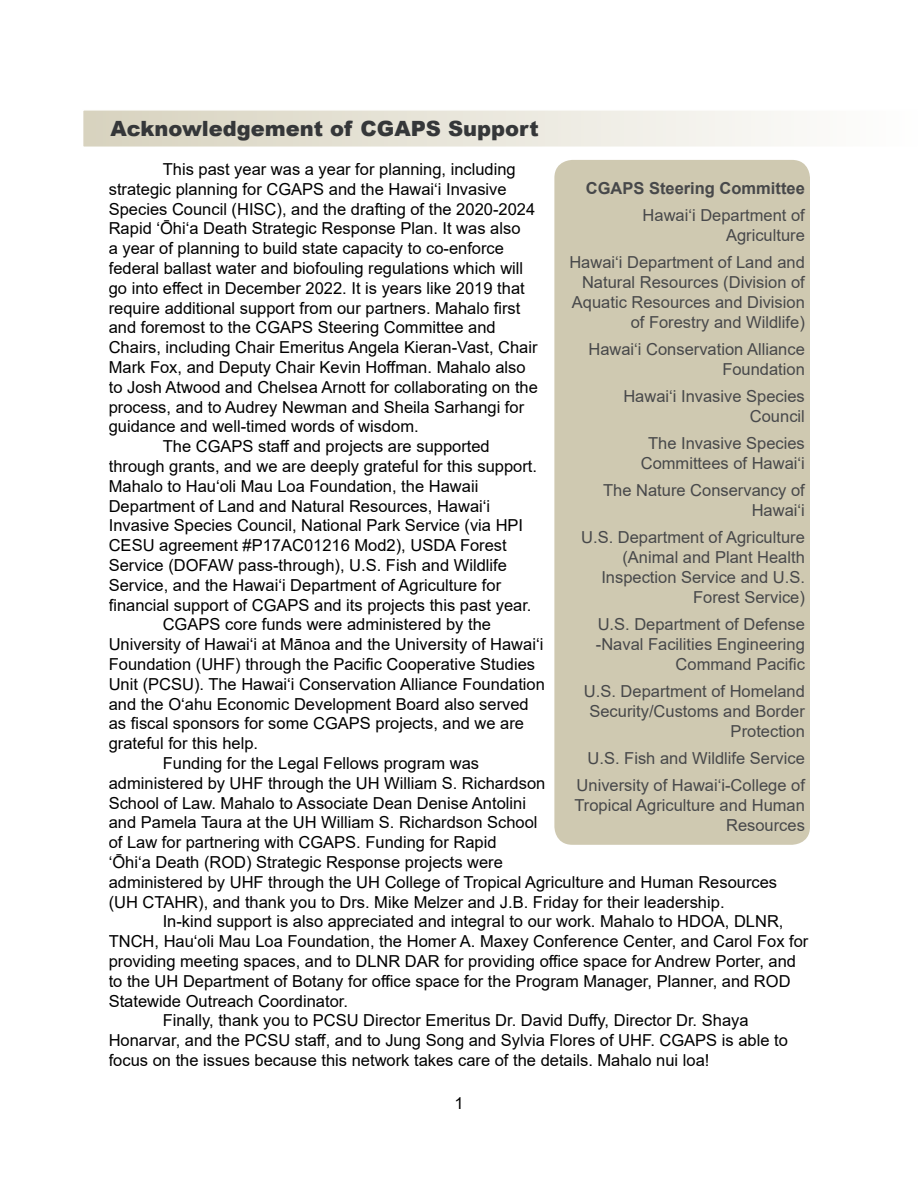
<style>
.page{position:relative;width:918px;height:1188px;background:#fff}
.page>*{position:absolute;margin:0;border:0;box-sizing:border-box;transform-origin:0 0}
.t1{font:900 21px "Arial";color:#353739}
.t2{font:16.5px "Arial";color:#000}
.t3{font:16.5px/19.8px "Arial";color:#47484a;text-align:right}
.t4{font:700 16.5px "Arial";color:#47484a}
</style>
<div class="page">
<div style="left:82px;top:109px;width:836px;height:39px;background:linear-gradient(to right,#d7d2bf,#fefefe);border:2px solid #fff"></div>
<div style="left:554px;top:160px;width:256px;height:685px;background:#cfc9b1;border-radius:18px"></div>
<p class="t1" style="left:110px;top:114px;width:430px">Acknowledgement of CGAPS Support</p>
<p class="t2" style="left:163px;top:158px;width:355px">This past year was a year for planning, including</p>
<p class="t2" style="left:109px;top:178px;width:399px">strategic planning for CGAPS and the Hawaiʻi Invasive</p>
<p class="t2" style="left:109px;top:197px;width:428px">Species Council (HISC), and the drafting of the 2020-2024</p>
<p class="t2" style="left:109px;top:217px;width:413px">Rapid ‘Ōhi‘a Death Strategic Response Plan. It was also</p>
<p class="t2" style="left:109px;top:237px;width:397px">a year of planning to build state capacity to co-enforce</p>
<p class="t2" style="left:109px;top:257px;width:416px">federal ballast water and biofouling regulations which will</p>
<p class="t2" style="left:109px;top:277px;width:418px">go into effect in December 2022. It is years like 2019 that</p>
<p class="t2" style="left:109px;top:296px;width:413px">require additional support from our partners. Mahalo first</p>
<p class="t2" style="left:109px;top:316px;width:389px">and foremost to the CGAPS Steering Committee and</p>
<p class="t2" style="left:109px;top:336px;width:430px">Chairs, including Chair Emeritus Angela Kieran-Vast, Chair</p>
<p class="t2" style="left:109px;top:356px;width:418px">Mark Fox, and Deputy Chair Kevin Hoffman. Mahalo also</p>
<p class="t2" style="left:109px;top:376px;width:431px">to Josh Atwood and Chelsea Arnott for collaborating on the</p>
<p class="t2" style="left:109px;top:395px;width:417px">process, and to Audrey Newman and Sheila Sarhangi for</p>
<p class="t2" style="left:109px;top:415px;width:311px">guidance and well-timed words of wisdom.</p>
<p class="t2" style="left:163px;top:435px;width:329px">The CGAPS staff and projects are supported</p>
<p class="t2" style="left:109px;top:455px;width:430px">through grants, and we are deeply grateful for this support.</p>
<p class="t2" style="left:109px;top:475px;width:371px">Mahalo to Hau‘oli Mau Loa Foundation, the Hawaii</p>
<p class="t2" style="left:109px;top:494px;width:383px">Department of Land and Natural Resources, Hawai‘i</p>
<p class="t2" style="left:109px;top:514px;width:416px">Invasive Species Council, National Park Service (via HPI</p>
<p class="t2" style="left:109px;top:534px;width:400px">CESU agreement #P17AC01216 Mod2), USDA Forest</p>
<p class="t2" style="left:109px;top:554px;width:400px">Service (DOFAW pass-through), U.S. Fish and Wildlife</p>
<p class="t2" style="left:109px;top:574px;width:394px">Service, and the Hawai‘i Department of Agriculture for</p>
<p class="t2" style="left:109px;top:593px;width:424px">financial support of CGAPS and its projects this past year.</p>
<p class="t2" style="left:163px;top:613px;width:330px">CGAPS core funds were administered by the</p>
<p class="t2" style="left:109px;top:633px;width:436px">University of Hawai‘i at Mānoa and the University of Hawai‘i</p>
<p class="t2" style="left:109px;top:653px;width:428px">Foundation (UHF) through the Pacific Cooperative Studies</p>
<p class="t2" style="left:109px;top:673px;width:438px">Unit (PCSU). The Hawai‘i Conservation Alliance Foundation</p>
<p class="t2" style="left:109px;top:692px;width:422px">and the O‘ahu Economic Development Board also served</p>
<p class="t2" style="left:109px;top:712px;width:417px">as fiscal sponsors for some CGAPS projects, and we are</p>
<p class="t2" style="left:109px;top:732px;width:151px">grateful for this help.</p>
<p class="t2" style="left:163px;top:752px;width:318px">Funding for the Legal Fellows program was</p>
<p class="t2" style="left:109px;top:772px;width:438px">administered by UHF through the UH William S. Richardson</p>
<p class="t2" style="left:109px;top:791px;width:419px">School of Law. Mahalo to Associate Dean Denise Antolini</p>
<p class="t2" style="left:109px;top:811px;width:430px">and Pamela Taura at the UH William S. Richardson School</p>
<p class="t2" style="left:109px;top:831px;width:389px">of Law for partnering with CGAPS. Funding for Rapid</p>
<p class="t2" style="left:109px;top:851px;width:396px">ʻŌhiʻa Death (ROD) Strategic Response projects were</p>
<p class="t2" style="left:109px;top:871px;width:670px">administered by UHF through the UH College of Tropical Agriculture and Human Resources</p>
<p class="t2" style="left:109px;top:890px;width:617px">(UH CTAHR), and thank you to Drs. Mike Melzer and J.B. Friday for their leadership.</p>
<p class="t2" style="left:163px;top:910px;width:622px">In-kind support is also appreciated and integral to our work. Mahalo to HDOA, DLNR,</p>
<p class="t2" style="left:109px;top:930px;width:701px">TNCH, Hau‘oli Mau Loa Foundation, the Homer A. Maxey Conference Center, and Carol Fox for</p>
<p class="t2" style="left:109px;top:950px;width:689px">providing meeting spaces, and to DLNR DAR for providing office space for Andrew Porter, and</p>
<p class="t2" style="left:109px;top:970px;width:683px">to the UH Department of Botany for office space for the Program Manager, Planner, and ROD</p>
<p class="t2" style="left:109px;top:989px;width:241px">Statewide Outreach Coordinator.</p>
<p class="t2" style="left:163px;top:1009px;width:587px">Finally, thank you to PCSU Director Emeritus Dr. David Duffy, Director Dr. Shaya</p>
<p class="t2" style="left:109px;top:1029px;width:681px">Honarvar, and the PCSU staff, and to Jung Song and Sylvia Flores of UHF. CGAPS is able to</p>
<p class="t2" style="left:109px;top:1049px;width:602px">focus on the issues because this network takes care of the details. Mahalo nui loa!</p>
<p class="t2" style="left:454px;top:1092px;width:11px">1</p>
<p class="t4" style="left:586px;top:176px;width:221px">CGAPS Steering Committee</p>
<p class="t3" style="left:643px;top:205px;width:164px">Hawaiʻi Department of<br>Agriculture</p>
<p class="t3" style="left:569px;top:252px;width:237px">Hawaiʻi Department of Land and<br>Natural Resources (Division of<br>Aquatic Resources and Division of Forestry and Wildlife)</p>
<p class="t3" style="left:588px;top:339px;width:218px">Hawaiʻi Conservation Alliance<br>Foundation</p>
<p class="t3" style="left:623px;top:386px;width:183px">Hawaiʻi Invasive Species<br>Council</p>
<p class="t3" style="left:641px;top:433px;width:166px;text-align:center">The Invasive Species<br>Committees of Hawaiʻi</p>
<p class="t3" style="left:603px;top:480px;width:203px">The Nature Conservancy of<br>Hawaiʻi</p>
<p class="t3" style="left:581px;top:528px;width:225px">U.S. Department of Agriculture (Animal and Plant Health<br>Inspection Service and U.S.<br>Forest Service)</p>
<p class="t3" style="left:596px;top:614px;width:211px">U.S. Department of Defense -Naval Facilities Engineering<br>Command Pacific</p>
<p class="t3" style="left:584px;top:681px;width:223px">U.S. Department of Homeland<br>Security/Customs and Border<br>Protection</p>
<p class="t3" style="left:577px;top:744px;width:230px;line-height:27.3px">U.S. Fish and Wildlife Service<br>University of Hawaiʻi-College of</p>
<p class="t3" style="left:574px;top:795px;width:232px">Tropical Agriculture and Human<br>Resources</p>
</div>
